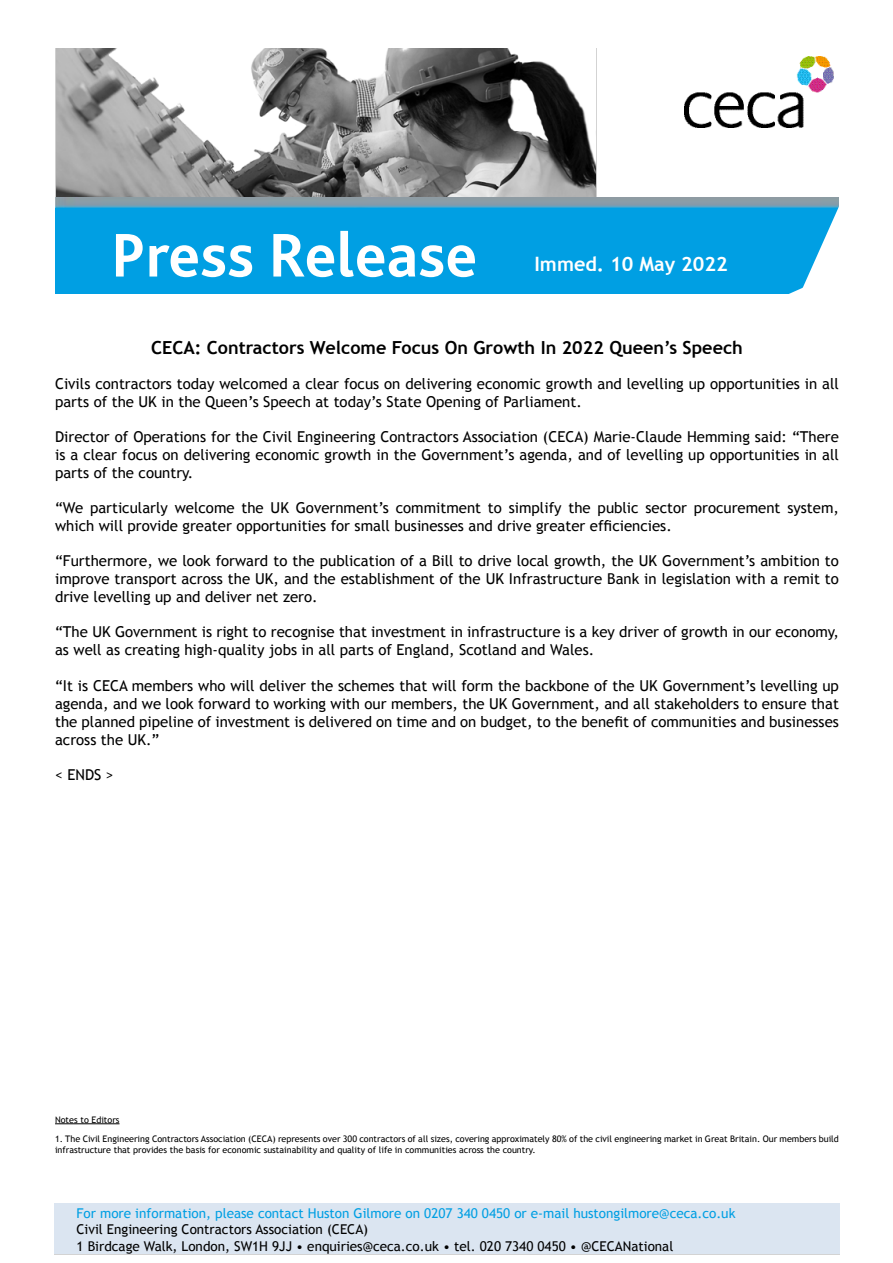
<style>
.page{position:relative;width:893px;height:1263px;background:#fff}
.page>*{position:absolute;margin:0;border:0;box-sizing:border-box;transform-origin:0 0}
.t1{font:700 64.5px "Bliss 2";color:#fff}
.t2{font:700 19.8px "Trebuchet MS";color:#fff}
.t3{font:700 18px "Trebuchet MS";color:#000}
.t4{font:15px/18px "Trebuchet MS";color:#000}
.t5{font:13.5px/16.5px "Trebuchet MS";color:#000}
.t6{font:13.5px "Trebuchet MS";color:#009fe3}
.t7{font:9px/10.8px "Trebuchet MS";color:#000}
</style>
<div class="page">
<hr style="left:55px;top:1123px;width:65px;height:1px;background:#000">
<img style="left:56px;top:49px;width:541px;height:149px">
<img style="left:55px;top:198px;width:703px;height:10px">
<div style="left:54px;top:208px;width:805px;height:86px;background:#009fe3"></div>
<svg style="left:758px;top:197px;width:101px;height:97px"></svg>
<div style="left:54px;top:1203px;width:785px;height:52px;background:#dbe5f1"></div>
<div style="left:8px;top:40px;width:47px;height:303px;background:#fff"></div>
<img style="left:685px;top:57px;width:149px;height:71px">
<h1 class="t1" style="left:111px;top:215px;width:368px">Press Release</h1>
<h2 class="t2" style="left:534px;top:252px;width:195px">Immed. 10 May 2022</h2>
<p class="t3" style="left:151px;top:337px;width:593px">CECA: Contractors Welcome Focus On Growth In 2022 Queen’s Speech</p>
<p class="t4" style="left:55px;top:375px;width:785px">Civils contractors today welcomed a clear focus on delivering economic growth and levelling up opportunities in all parts of the UK in the Queen’s Speech at today’s State Opening of Parliament.</p>
<p class="t4" style="left:55px;top:428px;width:785px;text-align:justify">Director of Operations for the Civil Engineering Contractors Association (CECA) Marie-Claude Hemming said: “There is a clear focus on delivering economic growth in the Government’s agenda, and of levelling up opportunities in all parts of the country.</p>
<p class="t4" style="left:55px;top:499px;width:785px">“We particularly welcome the UK Government’s commitment to simplify the public sector procurement system, which will provide greater opportunities for small businesses and drive greater efficiencies.</p>
<p class="t4" style="left:55px;top:552px;width:785px;text-align:justify">“Furthermore, we look forward to the publication of a Bill to drive local growth, the UK Government’s ambition to improve transport across the UK, and the establishment of the UK Infrastructure Bank in legislation with a remit to drive levelling up and deliver net zero.</p>
<p class="t4" style="left:55px;top:623px;width:785px">“The UK Government is right to recognise that investment in infrastructure is a key driver of growth in our economy, as well as creating high-quality jobs in all parts of England, Scotland and Wales.</p>
<p class="t4" style="left:55px;top:676px;width:785px;text-align:justify">“It is CECA members who will deliver the schemes that will form the backbone of the UK Government’s levelling up agenda, and we look forward to working with our members, the UK Government, and all stakeholders to ensure that the planned pipeline of investment is delivered on time and on budget, to the benefit of communities and businesses across the UK.”</p>
<p class="t4" style="left:55px;top:765px;width:60px">&lt; ENDS &gt;</p>
<p class="t7" style="left:55px;top:1114px;width:66px">Notes to Editors</p>
<p class="t7" style="left:55px;top:1133px;width:785px">1. The Civil Engineering Contractors Association (CECA) represents over 300 contractors of all sizes, covering approximately 80% of the civil engineering market in Great Britain. Our members build infrastructure that provides the basis for economic sustainability and quality of life in communities across the country.</p>
<p class="t6" style="left:77px;top:1205px;width:660px">For more information, please contact Huston Gilmore on 0207 340 0450 or e-mail hustongilmore@ceca.co.uk</p>
<p class="t5" style="left:77px;top:1221px;width:598px">Civil Engineering Contractors Association (CECA)<br>1 Birdcage Walk, London, SW1H 9JJ • enquiries@ceca.co.uk • tel. 020 7340 0450 • @CECANational</p>
</div>
